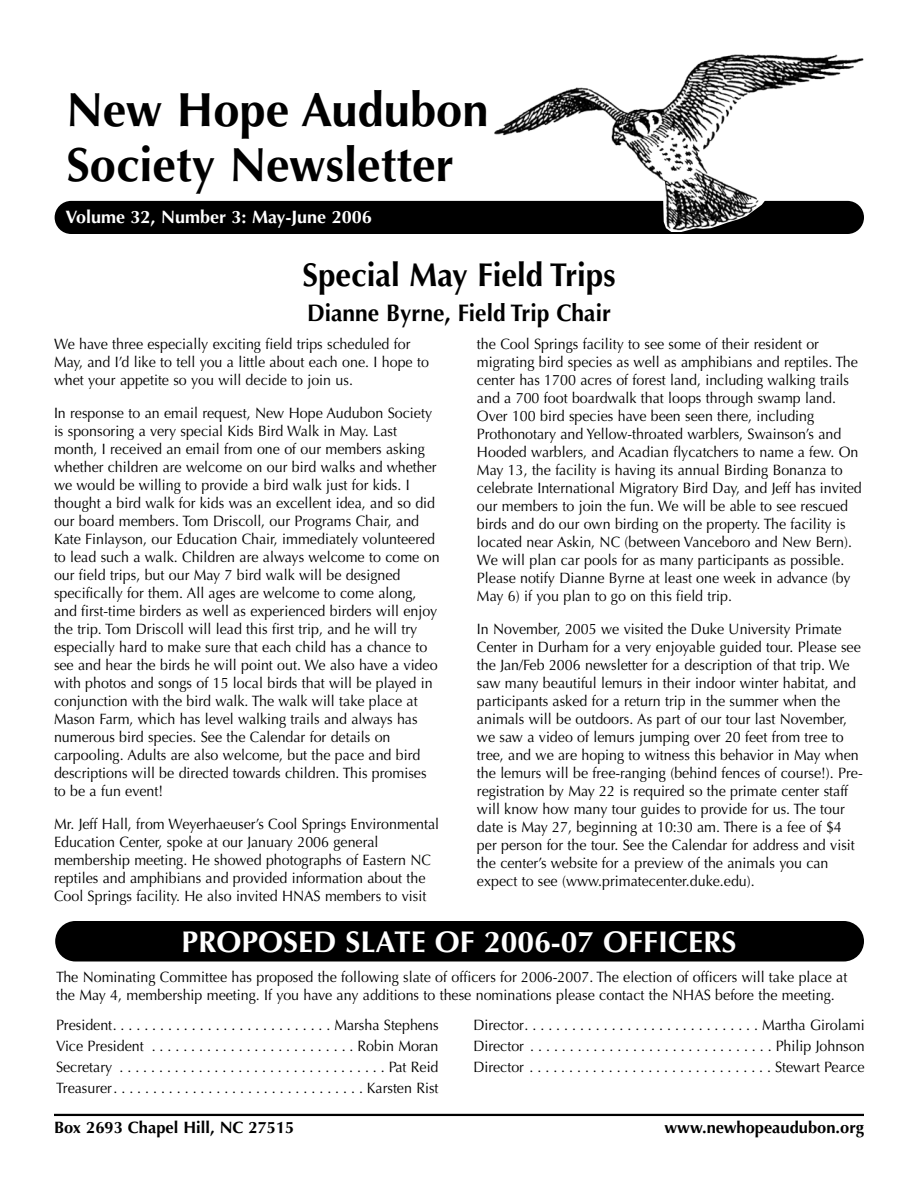
<style>
.page{position:relative;width:918px;height:1188px;background:#fff}
.page>*{position:absolute;margin:0;border:0;box-sizing:border-box;transform-origin:0 0}
.t1{font:700 48px/55.5px "Optima";color:#000}
.t2{font:700 33px "Optima";color:#000;scale:.95 1}
.t3{font:700 30px "Optima";color:#fff}
.t4{font:700 24px "Optima";color:#000;scale:.95 1}
.t5{font:700 18px "Optima";color:#fff}
.t6{font:700 16.5px "Optima";color:#000}
.t7{font:15px/18px "Optima";color:#000;scale:.95 1}
</style>
<div class="page">
<hr style="left:54px;top:1114px;width:810px;height:2px;background:#000">
<div style="left:55px;top:201px;width:809px;height:33px;background:#000;border-radius:17px"></div>
<img style="left:492px;top:54px;width:372px;height:178px">
<div style="left:55px;top:921px;width:809px;height:41px;background:#000;border-radius:20px"></div>
<h1 class="t1" style="left:66px;top:86px;width:424px">New Hope Audubon<br>Society Newsletter</h1>
<p class="t5" style="left:65px;top:209px;width:308px">Volume 32, Number 3: May-June 2006</p>
<h2 class="t2" style="left:302px;top:261px;width:331px">Special May Field Trips</h2>
<h3 class="t4" style="left:307px;top:303px;width:321px">Dianne Byrne, Field Trip Chair</h3>
<p class="t7" style="left:54px;top:336px;width:396px">We have three especially exciting field trips scheduled for<br>May, and I’d like to tell you a little about each one. I hope to whet your appetite so you will decide to join us.</p>
<p class="t7" style="left:54px;top:405px;width:407px">In response to an email request, New Hope Audubon Society is sponsoring a very special Kids Bird Walk in May. Last month, I received an email from one of our members asking whether children are welcome on our bird walks and whether we would be willing to provide a bird walk just for kids. I thought a bird walk for kids was an excellent idea, and so did our board members. Tom Driscoll, our Programs Chair, and Kate Finlayson, our Education Chair, immediately volunteered to lead such a walk. Children are always welcome to come on our field trips, but our May 7 bird walk will be designed specifically for them. All ages are welcome to come along, and first-time birders as well as experienced birders will enjoy the trip. Tom Driscoll will lead this first trip, and he will try especially hard to make sure that each child has a chance to see and hear the birds he will point out. We also have a video with photos and songs of 15 local birds that will be played in conjunction with the bird walk. The walk will take place at Mason Farm, which has level walking trails and always has numerous bird species. See the Calendar for details on carpooling. Adults are also welcome, but the pace and bird descriptions will be directed towards children. This promises to be a fun event!</p>
<p class="t7" style="left:54px;top:816px;width:407px">Mr. Jeff Hall, from Weyerhaeuser’s Cool Springs Environmental Education Center, spoke at our January 2006 general membership meeting. He showed photographs of Eastern NC reptiles and amphibians and provided information about the Cool Springs facility. He also invited HNAS members to visit</p>
<p class="t7" style="left:477px;top:336px;width:407px">the Cool Springs facility to see some of their resident or migrating bird species as well as amphibians and reptiles. The center has 1700 acres of forest land, including walking trails and a 700 foot boardwalk that loops through swamp land.<br>Over 100 bird species have been seen there, including Prothonotary and Yellow-throated warblers, Swainson’s and Hooded warblers, and Acadian flycatchers to name a few. On May 13, the facility is having its annual Birding Bonanza to celebrate International Migratory Bird Day, and Jeff has invited our members to join the fun. We will be able to see rescued birds and do our own birding on the property. The facility is located near Askin, NC (between Vanceboro and New Bern).<br>We will plan car pools for as many participants as possible.<br>Please notify Dianne Byrne at least one week in advance (by May 6) if you plan to go on this field trip.</p>
<p class="t7" style="left:477px;top:621px;width:408px">In November, 2005 we visited the Duke University Primate Center in Durham for a very enjoyable guided tour. Please see the Jan/Feb 2006 newsletter for a description of that trip. We saw many beautiful lemurs in their indoor winter habitat, and participants asked for a return trip in the summer when the animals will be outdoors. As part of our tour last November, we saw a video of lemurs jumping over 20 feet from tree to tree, and we are hoping to witness this behavior in May when the lemurs will be free-ranging (behind fences of course!). Pre&shy;registration by May 22 is required so the primate center staff will know how many tour guides to provide for us. The tour date is May 27, beginning at 10:30 am. There is a fee of $4 per person for the tour. See the Calendar for address and visit the center’s website for a preview of the animals you can expect to see (www.primatecenter.duke.edu).</p>
<h3 class="t3" style="left:181px;top:929px;width:557px">PROPOSED SLATE OF 2006-07 OFFICERS</h3>
<p class="t7" style="left:56px;top:970px;width:834px">The Nominating Committee has proposed the following slate of officers for 2006-2007. The election of officers will take place at the May 4, membership meeting. If you have any additions to these nominations please contact the NHAS before the meeting.</p>
<p class="t7" style="left:56px;top:1018px;width:404px">President. . . . . . . . . . . . . . . . . . . . . . . . . . . . Marsha Stephens</p>
<p class="t7" style="left:473px;top:1018px;width:413px">Director. . . . . . . . . . . . . . . . . . . . . . . . . . . . . . Martha Girolami</p>
<p class="t7" style="left:56px;top:1039px;width:404px">Vice President . . . . . . . . . . . . . . . . . . . . . . . . . . Robin Moran</p>
<p class="t7" style="left:473px;top:1039px;width:413px">Director . . . . . . . . . . . . . . . . . . . . . . . . . . . . . . . Philip Johnson</p>
<p class="t7" style="left:56px;top:1060px;width:404px">Secretary . . . . . . . . . . . . . . . . . . . . . . . . . . . . . . . . . . Pat Reid</p>
<p class="t7" style="left:473px;top:1060px;width:413px">Director . . . . . . . . . . . . . . . . . . . . . . . . . . . . . . . Stewart Pearce</p>
<p class="t7" style="left:56px;top:1081px;width:404px">Treasurer. . . . . . . . . . . . . . . . . . . . . . . . . . . . . . . . Karsten Rist</p>
<p class="t6" style="left:54px;top:1120px;width:242px">Box 2693 Chapel Hill, NC 27515</p>
<p class="t6" style="left:664px;top:1120px;width:201px">www.newhopeaudubon.org</p>
</div>
